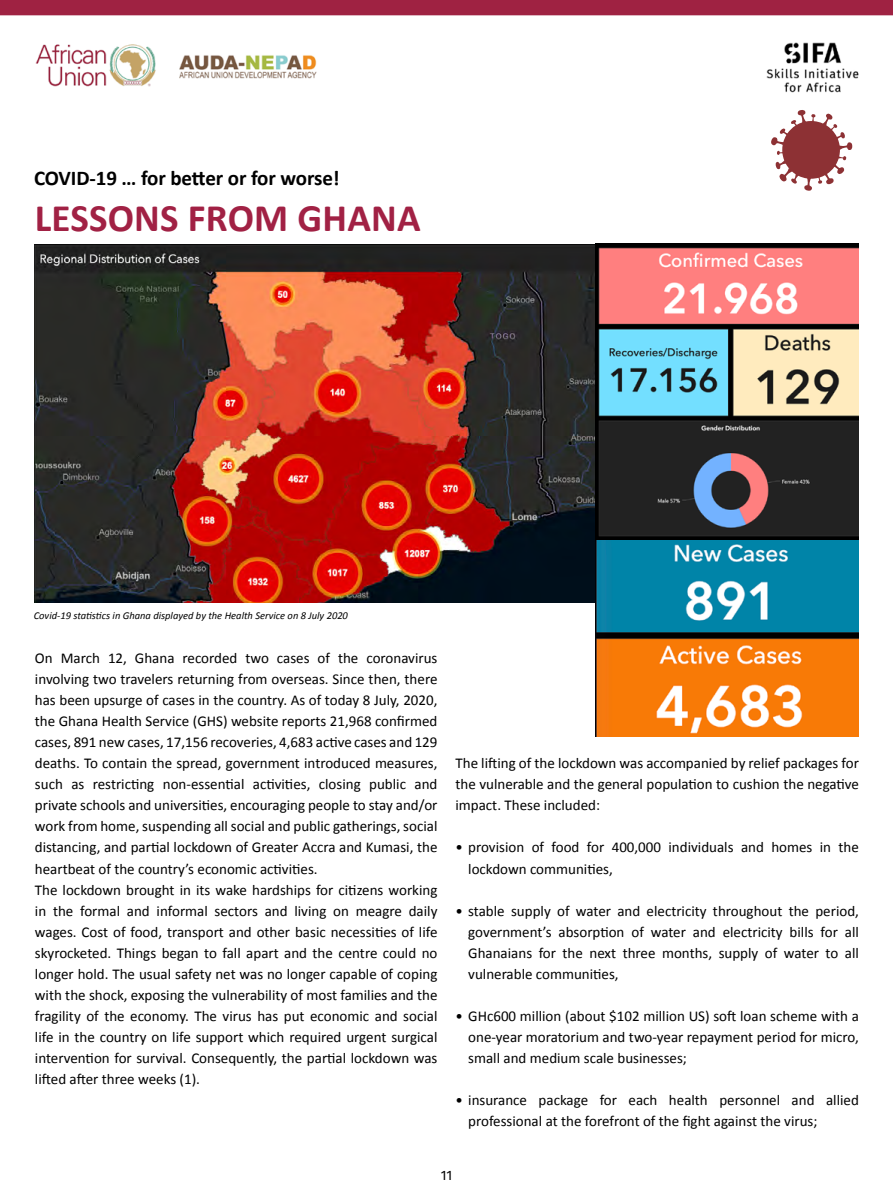
<style>
.page{position:relative;width:893px;height:1204px;background:#fff}
.page>*{position:absolute;margin:0;border:0;box-sizing:border-box;transform-origin:0 0}
.t1{font:700 39px "Calibri";letter-spacing:.005em;color:#a12144}
.t2{font:700 21px "Calibri";letter-spacing:-.005em;color:#000}
.t3{font:15px/21px "Calibri";color:#000}
.t4{font:13.5px "Fira Sans";color:#000}
.t5{font:italic 10.5px "Calibri";color:#000}
</style>
<div class="page">
<img style="left:729px;top:15px;width:154px;height:133px">
<img style="left:34px;top:15px;width:372px;height:72px">
<div style="left:0;top:0;width:893px;height:15px;background:#9f2242"></div>
<svg style="left:770px;top:109px;width:82px;height:82px"></svg>
<img style="left:35px;top:244px;width:561px;height:358px">
<img style="left:596px;top:540px;width:263px;height:196px">
<img style="left:596px;top:243px;width:263px;height:297px">
<h2 class="t2" style="left:34px;top:163px;width:307px">COVID-19 … for better or for worse!</h2>
<h1 class="t1" style="left:35px;top:190px;width:387px">LESSONS FROM GHANA</h1>
<p class="t5" style="left:34px;top:608px;width:316px">Covid-19 statistics in Ghana displayed by the Health Service on 8 July 2020</p>
<p class="t3" style="left:35px;top:647px;width:404px">On March 12, Ghana recorded two cases of the coronavirus involving two travelers returning from overseas. Since then, there has been upsurge of cases in the country. As of today 8 July, 2020, the Ghana Health Service (GHS) website reports 21,968 confirmed cases, 891 new cases, 17,156 recoveries, 4,683 active cases and 129 deaths. To contain the spread, government introduced measures, such as restricting non-essential activities, closing public and private schools and universities, encouraging people to stay and/or work from home, suspending all social and public gatherings, social distancing, and partial lockdown of Greater Accra and Kumasi, the heartbeat of the country’s economic activities.<br>The lockdown brought in its wake hardships for citizens working in the formal and informal sectors and living on meagre daily wages. Cost of food, transport and other basic necessities of life skyrocketed. Things began to fall apart and the centre could no longer hold. The usual safety net was no longer capable of coping with the shock, exposing the vulnerability of most families and the fragility of the economy. The virus has put economic and social life in the country on life support which required urgent surgical intervention for survival. Consequently, the partial lockdown was lifted after three weeks (1).</p>
<p class="t3" style="left:455px;top:752px;width:405px;text-align:justify">The lifting of the lockdown was accompanied by relief packages for the vulnerable and the general population to cushion the negative impact. These included:</p>
<p class="t3" style="left:468px;top:836px;width:392px;text-indent:-13px">• provision of food for 400,000 individuals and homes in the lockdown communities,</p>
<p class="t3" style="left:468px;top:899px;width:392px;text-align:justify;text-indent:-13px">• stable supply of water and electricity throughout the period, government’s absorption of water and electricity bills for all Ghanaians for the next three months, supply of water to all vulnerable communities,</p>
<p class="t3" style="left:468px;top:1004px;width:392px;text-align:justify;text-indent:-13px">• GHc600 million (about $102 million US) soft loan scheme with a one-year moratorium and two-year repayment period for micro, small and medium scale businesses;</p>
<p class="t3" style="left:468px;top:1088px;width:392px;text-indent:-13px">• insurance package for each health personnel and allied professional at the forefront of the fight against the virus;</p>
<p class="t4" style="left:441px;top:1165px;width:13px">11</p>
</div>
